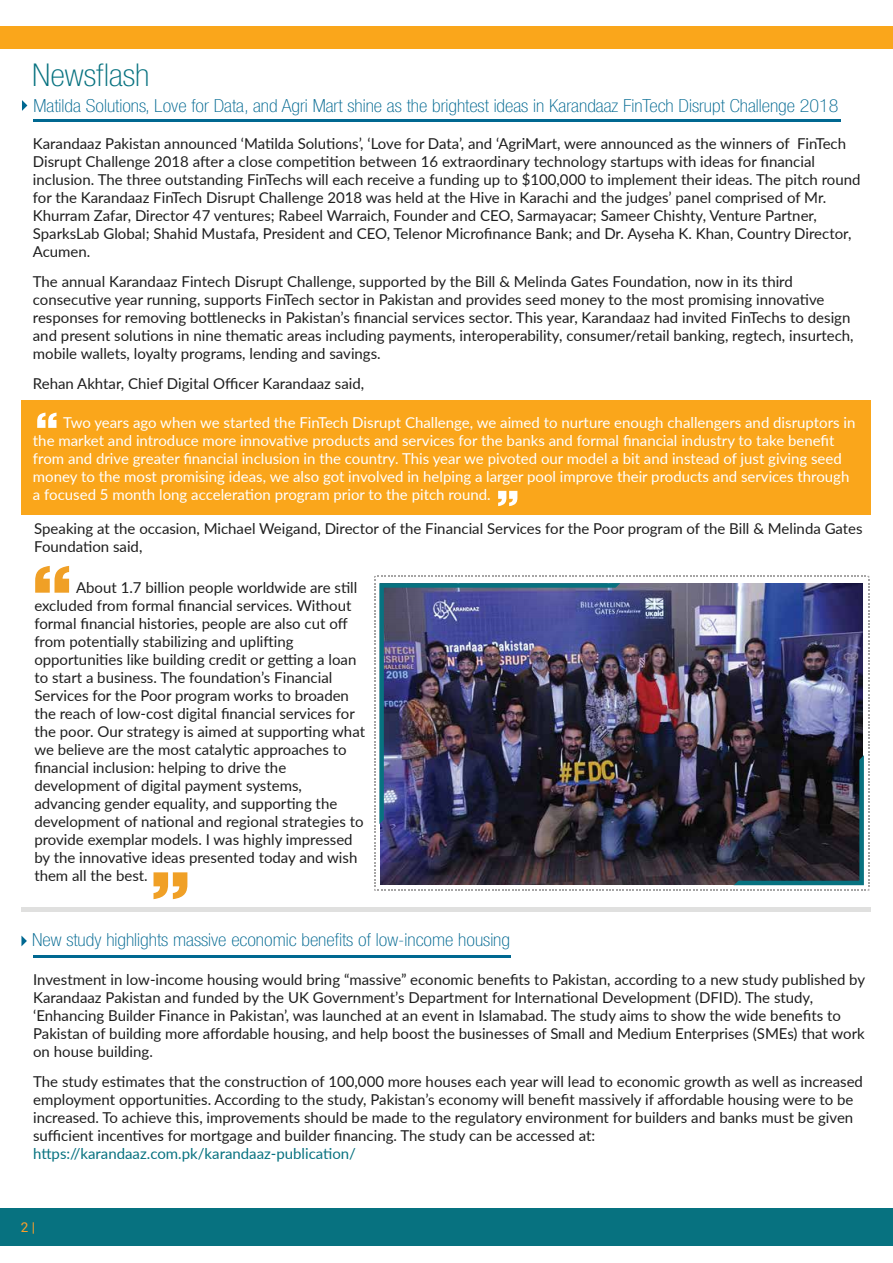
<style>
.page{position:relative;width:893px;height:1263px;background:#fff}
.page>*{position:absolute;margin:0;border:0;box-sizing:border-box;transform-origin:0 0}
.t1{font:100 condensed 31.5px "Helvetica Neue LT Std";color:#077280;scale:1.12 1}
.t2{font:100 condensed 18px "Helvetica Neue LT Std";color:#006891;scale:1.12 1}
.t3{font:15px/18px "Lato";color:#1e1e1e}
.t4{font:15px/18px "Lato";color:#fff}
.t5{font:15px "Lato";color:#077280}
.t6{font:13.5px "Roboto";color:#f99e2b}
</style>
<div class="page">
<div style="left:0;top:27px;width:893px;height:22px;background:#faa61b"></div>
<svg style="left:154px;top:872px;width:33px;height:27px"></svg>
<svg style="left:35px;top:566px;width:34px;height:27px"></svg>
<div style="left:21px;top:400px;width:849px;height:115px;background:#faa61b"></div>
<hr style="left:34px;top:119px;width:807px;height:2px;background:#006891">
<svg style="left:498px;top:491px;width:19px;height:15px"></svg>
<svg style="left:37px;top:413px;width:20px;height:15px"></svg>
<img style="left:374px;top:576px;width:495px;height:315px">
<img style="left:377px;top:581px;width:253px;height:262px">
<hr style="left:33px;top:955px;width:477px;height:2px;background:#006891">
<hr style="left:21px;top:907px;width:849px;height:4px;background:#e0e0df">
<div style="left:0;top:1208px;width:893px;height:38px;background:#077280"></div>
<svg style="left:22px;top:100px;width:5px;height:11px"></svg>
<svg style="left:21px;top:935px;width:6px;height:11px"></svg>
<h1 class="t1" style="left:32px;top:57px;width:106px">Newsflash</h1>
<p class="t2" style="left:34px;top:96px;width:720px">Matilda Solutions, Love for Data, and Agri Mart shine as the brightest ideas in Karandaaz FinTech Disrupt Challenge 2018</p>
<p class="t3" style="left:33px;top:134px;width:829px">Karandaaz Pakistan announced ‘Matilda Solutions’, ‘Love for Data’, and ‘AgriMart, were announced as the winners of FinTech Disrupt Challenge 2018 after a close competition between 16 extraordinary technology startups with ideas for financial inclusion. The three outstanding FinTechs will each receive a funding up to $100,000 to implement their ideas. The pitch round for the Karandaaz FinTech Disrupt Challenge 2018 was held at the Hive in Karachi and the judges’ panel comprised of Mr.<br>Khurram Zafar, Director 47 ventures; Rabeel Warraich, Founder and CEO, Sarmayacar; Sameer Chishty, Venture Partner, SparksLab Global; Shahid Mustafa, President and CEO, Telenor Microfinance Bank; and Dr. Ayseha K. Khan, Country Director, Acumen.</p>
<p class="t3" style="left:33px;top:272px;width:822px">The annual Karandaaz Fintech Disrupt Challenge, supported by the Bill &amp; Melinda Gates Foundation, now in its third consecutive year running, supports FinTech sector in Pakistan and provides seed money to the most promising innovative responses for removing bottlenecks in Pakistan’s financial services sector. This year, Karandaaz had invited FinTechs to design and present solutions in nine thematic areas including payments, interoperability, consumer/retail banking, regtech, insurtech, mobile wallets, loyalty programs, lending and savings.</p>
<p class="t3" style="left:33px;top:374px;width:333px">Rehan Akhtar, Chief Digital Officer Karandaaz said,</p>
<p class="t4" style="left:33px;top:413px;width:824px;text-indent:30px">Two years ago when we started the FinTech Disrupt Challenge, we aimed to nurture enough challengers and disruptors in the market and introduce more innovative products and services for the banks and formal financial industry to take benefit from and drive greater financial inclusion in the country. This year we pivoted our model a bit and instead of just giving seed money to the most promising ideas, we also got involved in helping a larger pool improve their products and services through a focused 5 month long acceleration program prior to the pitch round.</p>
<p class="t3" style="left:34px;top:519px;width:830px">Speaking at the occasion, Michael Weigand, Director of the Financial Services for the Poor program of the Bill &amp; Melinda Gates<br>Foundation said,</p>
<p class="t3" style="left:34px;top:578px;width:332px;text-indent:42px">About 1.7 billion people worldwide are still excluded from formal financial services. Without formal financial histories, people are also cut off from potentially stabilizing and uplifting opportunities like building credit or getting a loan to start a business. The foundation’s Financial Services for the Poor program works to broaden the reach of low-cost digital financial services for the poor. Our strategy is aimed at supporting what we believe are the most catalytic approaches to financial inclusion: helping to drive the development of digital payment systems, advancing gender equality, and supporting the development of national and regional strategies to provide exemplar models. I was highly impressed by the innovative ideas presented today and wish them all the best.</p>
<p class="t2" style="left:32px;top:929px;width:428px">New study highlights massive economic benefits of low-income housing</p>
<p class="t3" style="left:33px;top:970px;width:833px">Investment in low-income housing would bring “massive” economic benefits to Pakistan, according to a new study published by Karandaaz Pakistan and funded by the UK Government’s Department for International Development (DFID). The study, ‘Enhancing Builder Finance in Pakistan’, was launched at an event in Islamabad. The study aims to show the wide benefits to Pakistan of building more affordable housing, and help boost the businesses of Small and Medium Enterprises (SMEs) that work on house building.</p>
<p class="t3" style="left:33px;top:1072px;width:831px">The study estimates that the construction of 100,000 more houses each year will lead to economic growth as well as increased employment opportunities. According to the study, Pakistan’s economy will benefit massively if affordable housing were to be increased. To achieve this, improvements should be made to the regulatory environment for builders and banks must be given sufficient incentives for mortgage and builder financing. The study can be accessed at:</p>
<p class="t5" style="left:33px;top:1143px;width:324px">https://karandaaz.com.pk/karandaaz-publication/</p>
<p class="t6" style="left:21px;top:1218px;width:16px">2 |</p>
</div>
